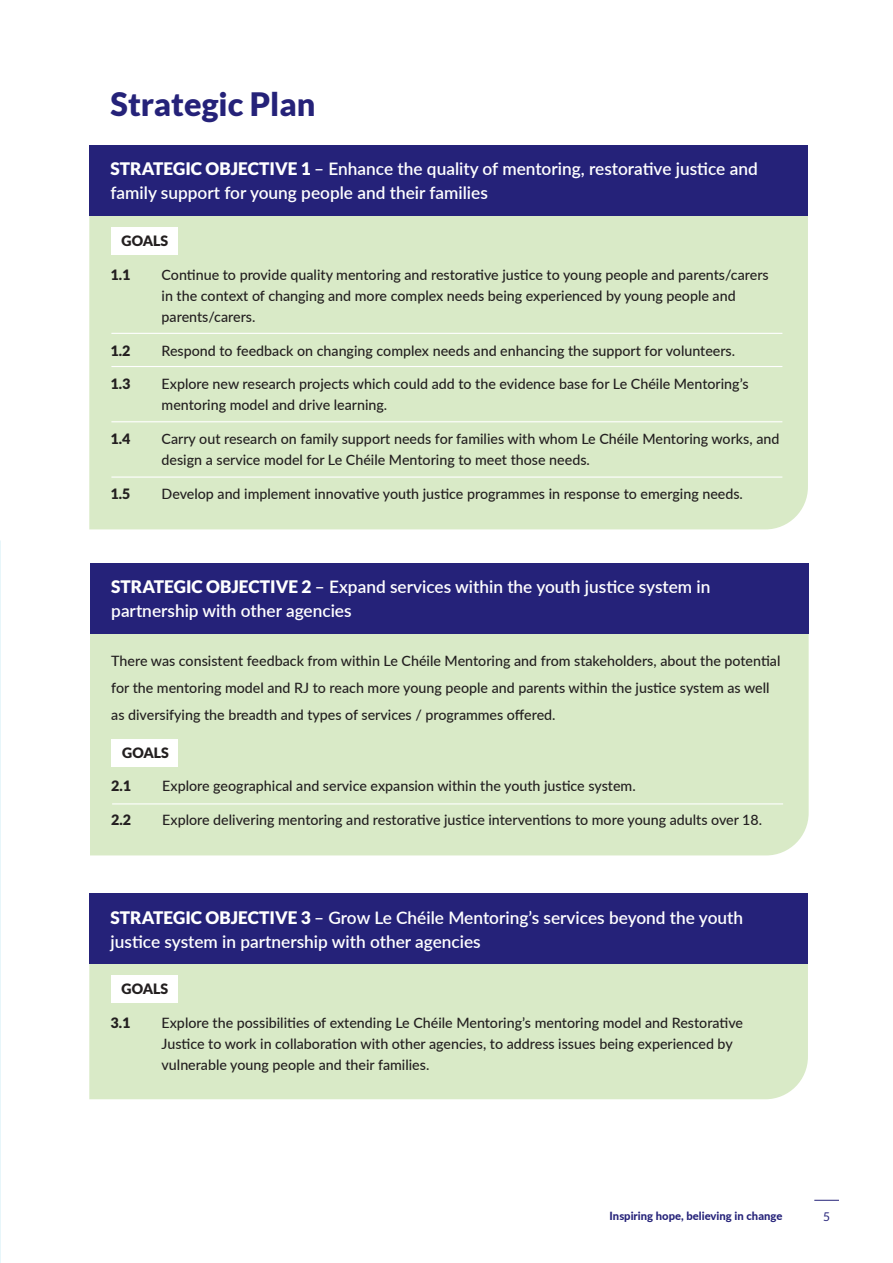
<style>
.page{position:relative;width:893px;height:1263px;background:#fff}
.page>*{position:absolute;margin:0;border:0;box-sizing:border-box;transform-origin:0 0}
.Header_No1{font:900 32.25px "Lato";color:#252279}
.t1{font:600 17.25px/24px "Lato";color:#fff}
.t2{font:500 14.25px/21px "Lato";color:#231f20}
.t3{font:900 14.25px "Lato";color:#231f20}
.t4{font:12px "Lato";color:#252279}
.t5{font:800 11.25px "Lato";color:#252279}
.s1{font-weight:900}
</style>
<div class="page">
<svg style="left:814px;top:1200px;width:25px;height:1px"></svg>
<div style="left:89px;top:216px;width:719px;height:313px;background:#d9eac7"></div>
<div style="left:89px;top:964px;width:719px;height:135px;background:#d9eac7"></div>
<div style="left:90px;top:634px;width:719px;height:221px;background:#d9eac7"></div>
<div style="left:89px;top:146px;width:719px;height:70px;background:#252279"></div>
<div style="left:89px;top:894px;width:719px;height:70px;background:#252279"></div>
<div style="left:90px;top:563px;width:719px;height:71px;background:#252279"></div>
<div style="left:111px;top:227px;width:67px;height:27px;background:#fff"></div>
<div style="left:111px;top:975px;width:67px;height:27px;background:#fff"></div>
<div style="left:112px;top:739px;width:66px;height:28px;background:#fff"></div>
<hr style="left:111px;top:333px;width:671px;height:1px;background:#fff">
<hr style="left:111px;top:366px;width:671px;height:1px;background:#fff">
<hr style="left:111px;top:421px;width:671px;height:1px;background:#fff">
<hr style="left:111px;top:476px;width:671px;height:2px;background:#fff">
<hr style="left:112px;top:803px;width:671px;height:1px;background:#fff">
<p class="Header_No1" style="left:111px;top:85px;width:207px">Strategic Plan</p>
<p class="t1" style="left:111px;top:156px;width:649px"><span class="s1">STRATEGIC OBJECTIVE 1</span> – Enhance the quality of mentoring, restorative justice and family support for young people and their families</p>
<p class="t3" style="left:122px;top:232px;width:48px">GOALS</p>
<p class="t3" style="left:111px;top:266px;width:21px">1.1</p>
<p class="t2" style="left:162px;top:263px;width:609px">Continue to provide quality mentoring and restorative justice to young people and parents/carers in the context of changing and more complex needs being experienced by young people and parents/carers.</p>
<p class="t3" style="left:111px;top:342px;width:21px">1.2</p>
<p class="t2" style="left:162px;top:339px;width:575px">Respond to feedback on changing complex needs and enhancing the support for volunteers.</p>
<p class="t3" style="left:111px;top:376px;width:21px">1.3</p>
<p class="t2" style="left:162px;top:373px;width:588px">Explore new research projects which could add to the evidence base for Le Chéile Mentoring’s mentoring model and drive learning.</p>
<p class="t3" style="left:111px;top:430px;width:21px">1.4</p>
<p class="t2" style="left:162px;top:428px;width:619px">Carry out research on family support needs for families with whom Le Chéile Mentoring works, and design a service model for Le Chéile Mentoring to meet those needs.</p>
<p class="t3" style="left:111px;top:485px;width:21px">1.5</p>
<p class="t2" style="left:162px;top:482px;width:583px">Develop and implement innovative youth justice programmes in response to emerging needs.</p>
<p class="t1" style="left:111px;top:574px;width:601px"><span class="s1">STRATEGIC OBJECTIVE 2</span> – Expand services within the youth justice system in partnership with other agencies</p>
<p class="t2" style="left:111px;top:646px;width:671px;line-height:27px">There was consistent feedback from within Le Chéile Mentoring and from stakeholders, about the potential for the mentoring model and RJ to reach more young people and parents within the justice system as well as diversifying the breadth and types of services / programmes offered.</p>
<p class="t3" style="left:122px;top:744px;width:48px">GOALS</p>
<p class="t3" style="left:111px;top:778px;width:21px">2.1</p>
<p class="t2" style="left:162px;top:775px;width:475px">Explore geographical and service expansion within the youth justice system.</p>
<p class="t3" style="left:111px;top:811px;width:21px">2.2</p>
<p class="t2" style="left:162px;top:809px;width:601px">Explore delivering mentoring and restorative justice interventions to more young adults over 18.</p>
<p class="t1" style="left:111px;top:904px;width:634px"><span class="s1">STRATEGIC OBJECTIVE 3</span> – Grow Le Chéile Mentoring’s services beyond the youth justice system in partnership with other agencies</p>
<p class="t3" style="left:122px;top:980px;width:48px">GOALS</p>
<p class="t3" style="left:111px;top:1014px;width:21px">3.1</p>
<p class="t2" style="left:162px;top:1011px;width:583px">Explore the possibilities of extending Le Chéile Mentoring’s mentoring model and Restorative<br>Justice to work in collaboration with other agencies, to address issues being experienced by vulnerable young people and their families.</p>
<p class="t5" style="left:610px;top:1207px;width:174px">Inspiring hope, believing in change</p>
<p class="t4" style="left:823px;top:1209px;width:8px">5</p>
</div>
